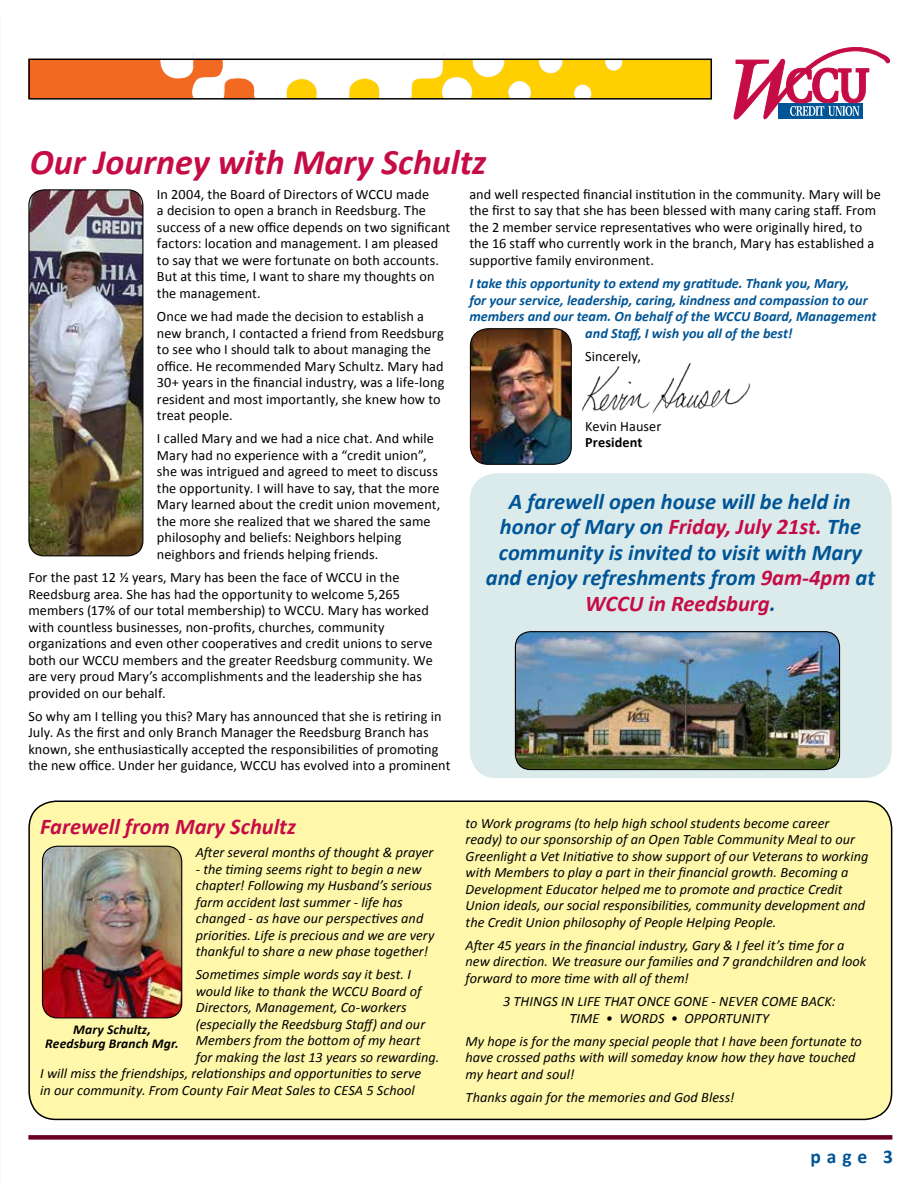
<style>
.page{position:relative;width:918px;height:1188px;background:#fff}
.page>*{position:absolute;margin:0;border:0;box-sizing:border-box;transform-origin:0 0}
.t1{font:italic 700 36px "Calibri";color:#c60c46}
.t2{font:italic 700 22.5px/25.5px "Calibri";color:#005596;text-align:center}
.t3{font:italic 700 22.5px "Calibri";color:#c60c46}
.t4{font:700 19.5px "Calibri";color:#005596}
.t5{font:14.25px/16.5px "Calibri";letter-spacing:.005em;color:#000}
.t6{font:italic 14.25px/16.5px "Calibri";letter-spacing:.005em;color:#000}
.t7{font:italic 700 14.25px "Calibri";color:#005596}
.t8{font:700 14.25px "Calibri";letter-spacing:.01em;color:#000}
.t9{font:italic 700 13.5px/13.5px "Calibri";letter-spacing:.01em;color:#000;text-align:center}
.s1{color:#c60c46}
</style>
<div class="page">
<div style="left:29px;top:801px;width:863px;height:318px;background:#fff8aa;border-radius:27px"></div>
<div style="left:28px;top:800px;width:864px;height:320px;border:2px solid #000;border-radius:27px"></div>
<div style="left:28px;top:1135px;width:864px;height:5px;background:#690024"></div>
<hr style="left:0;top:15px;width:1px;height:1171px;background:#f7fbf4">
<svg style="left:286px;top:62px;width:423px;height:35px;fill:#ffcf01"></svg>
<svg style="left:31px;top:62px;width:224px;height:35px;background:#f38043"></svg>
<img style="left:219px;top:58px;width:343px;height:20px">
<svg style="left:734px;top:47px;width:156px;height:73px"></svg>
<img style="left:581px;top:363px;width:170px;height:51px">
<img style="left:470px;top:329px;width:101px;height:135px">
<div style="left:470px;top:328px;width:102px;height:137px;border:1px solid #000;border-radius:18px"></div>
<div style="left:28px;top:59px;width:684px;height:41px;border:2px solid #000"></div>
<div style="left:470px;top:473px;width:422px;height:305px;background:#dbebec;border-radius:27px"></div>
<img style="left:42px;top:846px;width:140px;height:172px">
<div style="left:42px;top:846px;width:140px;height:172px;border:1px solid #000;border-radius:15px"></div>
<img style="left:29px;top:190px;width:114px;height:366px">
<div style="left:28px;top:189px;width:115px;height:367px;border:1px solid #000;border-radius:15px"></div>
<img style="left:516px;top:632px;width:323px;height:138px">
<div style="left:515px;top:631px;width:325px;height:139px;border:1px solid #000;border-radius:15px"></div>
<h1 class="t1" style="left:30px;top:139px;width:458px">Our Journey with Mary Schultz</h1>
<p class="t5" style="left:157px;top:186px;width:295px">In 2004, the Board of Directors of WCCU made<br>a decision to open a branch in Reedsburg. The success of a new office depends on two significant factors: location and management. I am pleased to say that we were fortunate on both accounts.<br>But at this time, I want to share my thoughts on the management.</p>
<p class="t5" style="left:157px;top:308px;width:289px">Once we had made the decision to establish a new branch, I contacted a friend from Reedsburg to see who I should talk to about managing the office. He recommended Mary Schultz. Mary had 30+ years in the financial industry, was a life-long resident and most importantly, she knew how to treat people.</p>
<p class="t5" style="left:157px;top:430px;width:285px">I called Mary and we had a nice chat. And while Mary had no experience with a “credit union”, she was intrigued and agreed to meet to discuss the opportunity. I will have to say, that the more Mary learned about the credit union movement, the more she realized that we shared the same philosophy and beliefs: Neighbors helping neighbors and friends helping friends.</p>
<p class="t5" style="left:28px;top:569px;width:406px">For the past 12 ½ years, Mary has been the face of WCCU in the Reedsburg area. She has had the opportunity to welcome 5,265 members (17% of our total membership) to WCCU. Mary has worked with countless businesses, non-profits, churches, community organizations and even other cooperatives and credit unions to serve both our WCCU members and the greater Reedsburg community. We are very proud Mary’s accomplishments and the leadership she has provided on our behalf.</p>
<p class="t5" style="left:28px;top:708px;width:424px">So why am I telling you this? Mary has announced that she is retiring in July. As the first and only Branch Manager the Reedsburg Branch has known, she enthusiastically accepted the responsibilities of promoting the new office. Under her guidance, WCCU has evolved into a prominent</p>
<p class="t5" style="left:469px;top:186px;width:413px">and well respected financial institution in the community. Mary will be the first to say that she has been blessed with many caring staff. From the 2 member service representatives who were originally hired, to the 16 staff who currently work in the branch, Mary has established a supportive family environment.</p>
<p class="t7" style="left:469px;top:274px;width:381px">I take this opportunity to extend my gratitude. Thank you, Mary,</p>
<p class="t7" style="left:469px;top:291px;width:400px">for your service, leadership, caring, kindness and compassion to our</p>
<p class="t7" style="left:469px;top:307px;width:408px">members and our team. On behalf of the WCCU Board, Management</p>
<p class="t7" style="left:585px;top:324px;width:209px">and Staff, I wish you all of the best!</p>
<p class="t5" style="left:585px;top:348px;width:57px">Sincerely,</p>
<p class="t5" style="left:585px;top:418px;width:78px">Kevin Hauser</p>
<p class="t8" style="left:585px;top:433px;width:59px">President</p>
<h2 class="t2" style="left:486px;top:488px;width:391px">A farewell open house will be held in honor of Mary on <span class="s1">Friday, July 21st.</span> The community is invited to visit with Mary and enjoy refreshments from <span class="s1">9am-4pm</span> at <span class="s1">WCCU in Reedsburg</span>.</h2>
<h2 class="t3" style="left:40px;top:812px;width:257px">Farewell from Mary Schultz</h2>
<p class="t6" style="left:196px;top:844px;width:239px">After several months of thought &amp; prayer</p>
<p class="t6" style="left:196px;top:860px;width:240px">- the timing seems right to begin a new chapter! Following my Husband’s serious farm accident last summer - life has changed - as have our perspectives and priorities. Life is precious and we are very thankful to share a new phase together!</p>
<p class="t6" style="left:196px;top:966px;width:217px">Sometimes simple words say it best. I</p>
<p class="t6" style="left:196px;top:982px;width:227px">would like to thank the WCCU Board of</p>
<p class="t6" style="left:196px;top:999px;width:212px">Directors, Management, Co-workers</p>
<p class="t6" style="left:196px;top:1015px;width:231px">(especially the Reedsburg Staff) and our</p>
<p class="t6" style="left:196px;top:1032px;width:226px">Members from the bottom of my heart</p>
<p class="t6" style="left:196px;top:1048px;width:245px">for making the last 13 years so rewarding.</p>
<p class="t6" style="left:40px;top:1065px;width:383px">I will miss the friendships, relationships and opportunities to serve</p>
<p class="t6" style="left:40px;top:1081px;width:376px">in our community. From County Fair Meat Sales to CESA 5 School</p>
<p class="t9" style="left:45px;top:1023px;width:135px">Mary Schultz,<br>Reedsburg Branch Mgr.</p>
<p class="t6" style="left:466px;top:814px;width:404px">to Work programs (to help high school students become career ready) to our sponsorship of an Open Table Community Meal to our Greenlight a Vet Initiative to show support of our Veterans to working with Members to play a part in their financial growth. Becoming a Development Educator helped me to promote and practice Credit Union ideals, our social responsibilities, community development and the Credit Union philosophy of People Helping People.</p>
<p class="t6" style="left:466px;top:936px;width:402px">After 45 years in the financial industry, Gary &amp; I feel it’s time for a new direction. We treasure our families and 7 grandchildren and look forward to more time with all of them!</p>
<p class="t6" style="left:503px;top:993px;width:334px;text-align:center">3 THINGS IN LIFE THAT ONCE GONE - NEVER COME BACK:<br>TIME • WORDS • OPPORTUNITY</p>
<p class="t6" style="left:466px;top:1032px;width:398px">My hope is for the many special people that I have been fortunate to have crossed paths with will someday know how they have touched my heart and soul!</p>
<p class="t6" style="left:466px;top:1089px;width:270px">Thanks again for the memories and God Bless!</p>
<h3 class="t4" style="left:811px;top:1144px;width:84px">page 3</h3>
</div>
